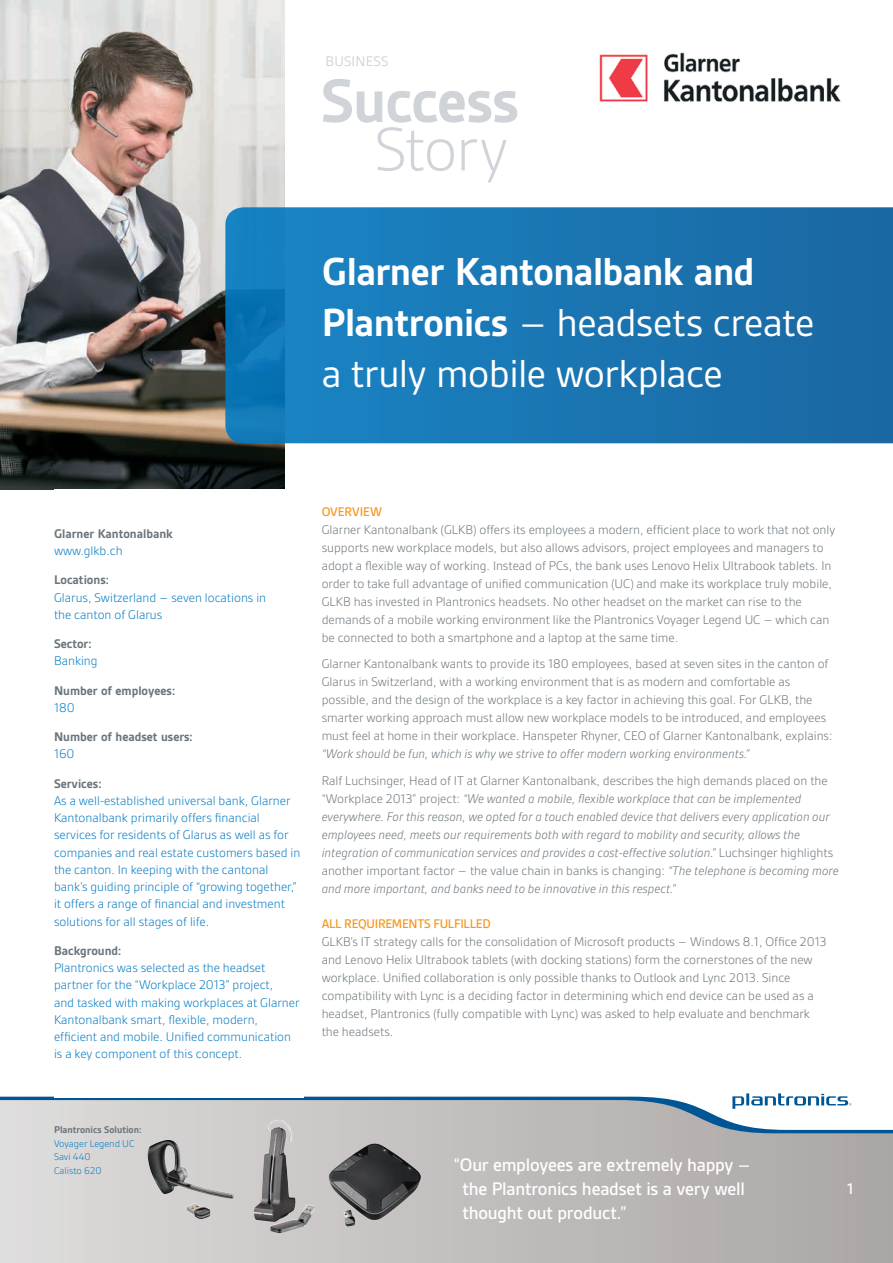
<style>
.page{position:relative;width:893px;height:1263px;background:#fff}
.page>*{position:absolute;margin:0;border:0;box-sizing:border-box;transform-origin:0 0}
.t1{font:700 66px "Gesta";letter-spacing:-.015em;color:#d0d4d8}
.t2{font:300 66px "Gesta";letter-spacing:-.02em;color:#d0d4d8}
.t3{font:42px/51px "Gesta";letter-spacing:-.01em;color:#fff}
.t4{font:500 19.5px/24px "Gesta";letter-spacing:-.01em;color:#fff}
.t5{font:500 16.5px "Gesta";color:#fff}
.t6{font:15px "Gesta";letter-spacing:.015em;color:#d0d4d8}
.t7{font:300 13.5px/18px "Gesta";color:#6a747b}
.t8{font:italic 300 13.5px/18px "Gesta";color:#6a747b}
.t9{font:300 13.5px/17.2px "Gesta";color:#0079c2}
.t10{font:700 13.5px "Gesta";color:#6a747b}
.t11{font:500 13.5px "Gesta";letter-spacing:-.02em;color:#f7971d}
.t12{font:500 13.5px "Gesta";color:#f7971d}
.t13{font:300 10.5px/13.5px "Gesta";color:#0079c2}
.t14{font:700 10.5px "Gesta";color:#6a747b}
.s1{font-weight:700}
.s2{font-style:normal}
</style>
<div class="page">
<svg style="left:0;top:1133px;width:893px;height:130px;background:#c1bebd"></svg>
<img style="left:0;top:0;width:285px;height:489px">
<svg style="left:225px;top:207px;width:668px;height:236px;background:#1975b2"></svg>
<svg style="left:0;top:1093px;width:893px;height:40px"></svg>
<img style="left:599px;top:52px;width:242px;height:50px">
<img style="left:147px;top:1140px;width:88px;height:79px">
<img style="left:254px;top:1119px;width:42px;height:103px">
<img style="left:329px;top:1143px;width:92px;height:83px">
<div style="left:54px;top:489px;width:250px;height:608px;background:#fff"></div>
<p class="t6" style="left:325px;top:53px;width:65px">BUSINESS</p>
<h1 class="t1" style="left:321px;top:63px;width:200px">Success</h1>
<h1 class="t2" style="left:375px;top:112px;width:135px">Story</h1>
<h2 class="t3" style="left:322px;top:246px;width:494px"><span class="s1">Glarner Kantonalbank and<br>Plantronics</span> – headsets create a truly mobile workplace</h2>
<p class="t10" style="left:54px;top:526px;width:120px">Glarner Kantonalbank</p>
<p class="t9" style="left:54px;top:542px;width:70px">www.glkb.ch</p>
<p class="t10" style="left:54px;top:572px;width:56px">Locations:</p>
<p class="t9" style="left:54px;top:588px;width:214px">Glarus, Switzerland – seven locations in the canton of Glarus</p>
<p class="t10" style="left:54px;top:636px;width:39px">Sector:</p>
<p class="t9" style="left:54px;top:652px;width:45px">Banking</p>
<p class="t10" style="left:54px;top:682px;width:123px">Number of employees:</p>
<p class="t9" style="left:54px;top:699px;width:22px">180</p>
<p class="t10" style="left:54px;top:729px;width:140px">Number of headset users:</p>
<p class="t9" style="left:54px;top:745px;width:22px">160</p>
<p class="t10" style="left:54px;top:775px;width:49px">Services:</p>
<p class="t9" style="left:54px;top:792px;width:248px">As a well-established universal bank, Glarner Kantonalbank primarily offers financial services for residents of Glarus as well as for companies and real estate customers based in the canton. In keeping with the cantonal bank’s guiding principle of “growing together,” it offers a range of financial and investment solutions for all stages of life.</p>
<p class="t10" style="left:54px;top:943px;width:69px">Background:</p>
<p class="t9" style="left:54px;top:959px;width:247px">Plantronics was selected as the headset partner for the “Workplace 2013” project,<br>and tasked with making workplaces at Glarner Kantonalbank smart, flexible, modern, efficient and mobile. Unified communication is a key component of this concept.</p>
<p class="t12" style="left:322px;top:504px;width:62px">OVERVIEW</p>
<p class="t7" style="left:322px;top:520px;width:515px">Glarner Kantonalbank (GLKB) offers its employees a modern, efficient place to work that not only supports new workplace models, but also allows advisors, project employees and managers to adopt a flexible way of working. Instead of PCs, the bank uses Lenovo Helix Ultrabook tablets. In order to take full advantage of unified communication (UC) and make its workplace truly mobile, GLKB has invested in Plantronics headsets. No other headset on the market can rise to the demands of a mobile working environment like the Plantronics Voyager Legend UC – which can be connected to both a smartphone and a laptop at the same time.</p>
<p class="t7" style="left:322px;top:655px;width:512px">Glarner Kantonalbank wants to provide its 180 employees, based at seven sites in the canton of Glarus in Switzerland, with a working environment that is as modern and comfortable as possible, and the design of the workplace is a key factor in achieving this goal. For GLKB, the smarter working approach must allow new workplace models to be introduced, and employees must feel at home in their workplace. Hanspeter Rhyner, CEO of Glarner Kantonalbank, explains:</p>
<p class="t8" style="left:322px;top:745px;width:430px">“Work should be fun, which is why we strive to offer modern working environments.”</p>
<p class="t8" style="left:322px;top:771px;width:519px"><span class="s2">Ralf Luchsinger, Head of IT at Glarner Kantonalbank, describes the high demands placed on the “Workplace 2013” project:</span> “We wanted a mobile, flexible workplace that can be implemented everywhere. For this reason, we opted for a touch enabled device that delivers every application our employees need, meets our requirements both with regard to mobility and security, allows the integration of communication services and provides a cost-effective solution.” <span class="s2">Luchsinger highlights another important factor – the value chain in banks is changing:</span> “The telephone is becoming more and more important, and banks need to be innovative in this respect.”</p>
<p class="t11" style="left:322px;top:916px;width:171px">ALL REQUIREMENTS FULFILLED</p>
<p class="t7" style="left:322px;top:932px;width:506px">GLKB’s IT strategy calls for the consolidation of Microsoft products – Windows 8.1, Office 2013 and Lenovo Helix Ultrabook tablets (with docking stations) form the cornerstones of the new workplace. Unified collaboration is only possible thanks to Outlook and Lync 2013. Since compatibility with Lync is a deciding factor in determining which end device can be used as a headset, Plantronics (fully compatible with Lync) was asked to help evaluate and benchmark the headsets.</p>
<p class="t14" style="left:54px;top:1124px;width:89px">Plantronics Solution:</p>
<p class="t13" style="left:54px;top:1136px;width:82px">Voyager Legend UC<br>Savi 440<br>Calisto 620</p>
<h3 class="t4" style="left:462px;top:1152px;width:290px;text-indent:-9px">“Our employees are extremely happy – the Plantronics headset is a very well thought out product.”</h3>
<p class="t5" style="left:847px;top:1179px;width:8px">1</p>
</div>
